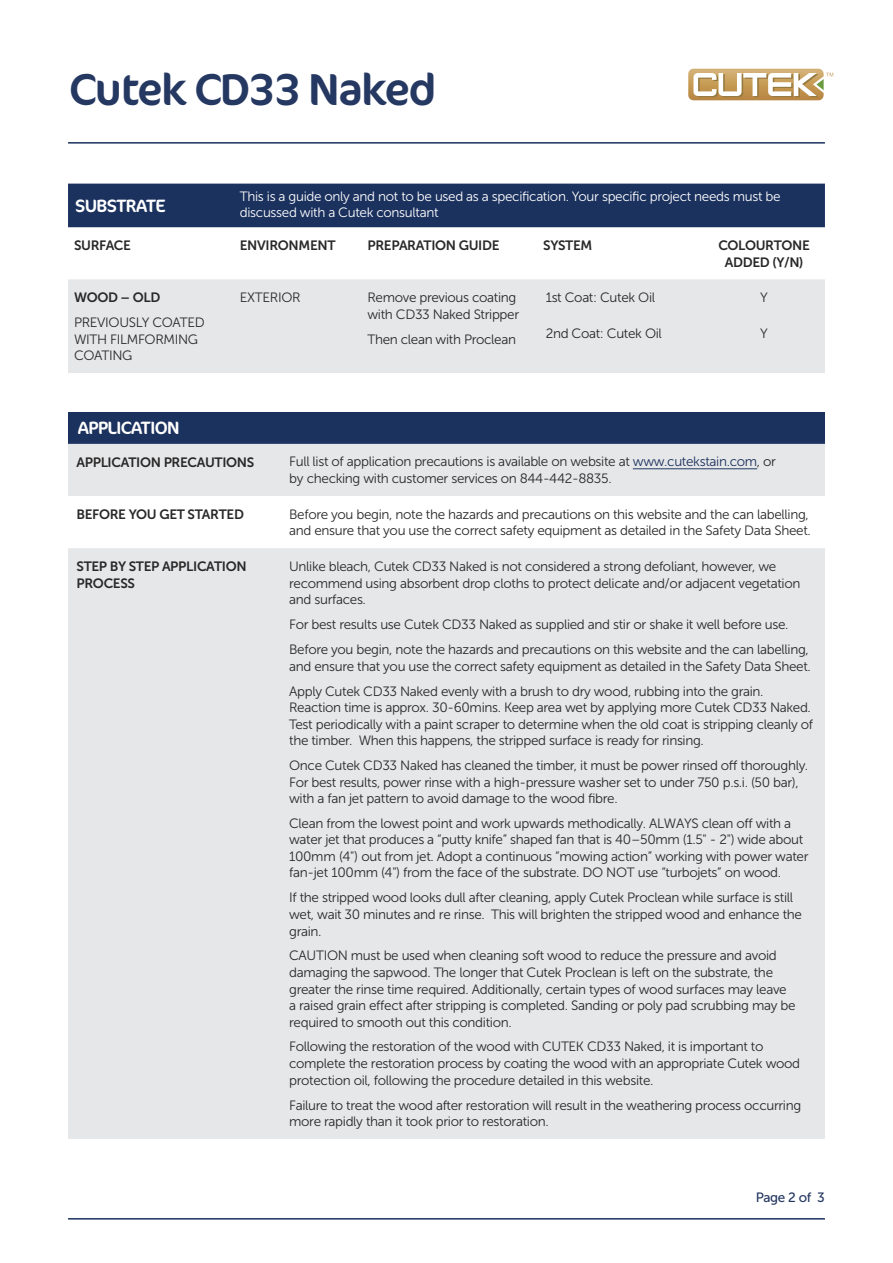
<style>
.page{position:relative;width:893px;height:1263px;background:#fff}
.page>*{position:absolute;margin:0;border:0;box-sizing:border-box;transform-origin:0 0}
.t1{font:45px "Cocon Pro";letter-spacing:-.025em;color:#253862}
.t2{font:18px "Cocon Pro";letter-spacing:-.03em;color:#fff}
.t3{font:13.5px/16.5px "Museo Sans 300";letter-spacing:-.025em;color:#292829}
.t4{font:13.5px/16.5px "Museo Sans 700";letter-spacing:-.025em;color:#292829;text-align:center}
.t5{font:13.5px/16.5px "Museo Sans 300";letter-spacing:-.025em;color:#fff}
.t6{font:13.5px "Museo Sans 500";letter-spacing:-.025em;color:#253862}
.s1{color:#1b315e}
</style>
<div class="page">
<hr style="left:68px;top:1218px;width:757px;height:1px;background:#1b315e">
<div style="left:688px;top:68px;width:136px;height:33px;border:1px solid #fff;border-radius:5px"></div>
<svg style="left:688px;top:69px;width:145px;height:31px"></svg>
<hr style="left:68px;top:142px;width:757px;height:2px;background:#1b315e">
<div style="left:68px;top:184px;width:757px;height:43px;background:#1b315e"></div>
<div style="left:68px;top:279px;width:757px;height:94px;background:#e6e7e8"></div>
<div style="left:68px;top:412px;width:757px;height:32px;background:#1b315e"></div>
<div style="left:68px;top:444px;width:757px;height:695px;background:#e6e7e8"></div>
<svg style="left:68px;top:496px;width:757px;height:52px"></svg>
<hr style="left:633px;top:468px;width:124px;height:1px;background:#1b315e">
<h1 class="t1" style="left:69px;top:59px;width:369px">Cutek CD33 Naked</h1>
<h2 class="t2" style="left:75px;top:193px;width:92px">SUBSTRATE</h2>
<p class="t5" style="left:240px;top:188px;width:542px">This is a guide only and not to be used as a specification. Your specific project needs must be discussed with a Cutek consultant</p>
<p class="t4" style="left:74px;top:237px;width:59px">SURFACE</p>
<p class="t4" style="left:240px;top:237px;width:97px">ENVIRONMENT</p>
<p class="t4" style="left:367px;top:237px;width:134px">PREPARATION GUIDE</p>
<p class="t4" style="left:543px;top:237px;width:51px">SYSTEM</p>
<p class="t4" style="left:718px;top:237px;width:93px">COLOURTONE<br>ADDED (Y/N)</p>
<p class="t4" style="left:74px;top:289px;width:88px">WOOD – OLD</p>
<p class="t3" style="left:74px;top:314px;width:132px">PREVIOUSLY COATED<br>WITH FILMFORMING<br>COATING</p>
<p class="t3" style="left:240px;top:289px;width:62px">EXTERIOR</p>
<p class="t3" style="left:367px;top:289px;width:153px">Remove previous coating with CD33 Naked Stripper</p>
<p class="t3" style="left:367px;top:331px;width:150px">Then clean with Proclean</p>
<p class="t3" style="left:546px;top:289px;width:111px">1st Coat: Cutek Oil</p>
<p class="t3" style="left:760px;top:289px;width:9px">Y</p>
<p class="t3" style="left:546px;top:325px;width:118px">2nd Coat: Cutek Oil</p>
<p class="t3" style="left:760px;top:325px;width:9px">Y</p>
<h2 class="t2" style="left:78px;top:416px;width:103px">APPLICATION</h2>
<p class="t4" style="left:77px;top:454px;width:179px">APPLICATION PRECAUTIONS</p>
<p class="t3" style="left:289px;top:454px;width:488px">Full list of application precautions is available on website at <span class="s1">www.cutekstain.com</span>, or by checking with customer services on 844-442-8835.</p>
<p class="t4" style="left:77px;top:506px;width:169px">BEFORE YOU GET STARTED</p>
<p class="t3" style="left:289px;top:506px;width:523px">Before you begin, note the hazards and precautions on this website and the can labelling, and ensure that you use the correct safety equipment as detailed in the Safety Data Sheet.</p>
<p class="t4" style="left:77px;top:558px;width:172px;text-align:left">STEP BY STEP APPLICATION<br>PROCESS</p>
<p class="t3" style="left:289px;top:558px;width:513px">Unlike bleach, Cutek CD33 Naked is not considered a strong defoliant, however, we recommend using absorbent drop cloths to protect delicate and/or adjacent vegetation and surfaces.</p>
<p class="t3" style="left:289px;top:612px;width:521px;line-height:25px">For best results use Cutek CD33 Naked as supplied and stir or shake it well before use.<br>Before you begin, note the hazards and precautions on this website and the can labelling,</p>
<p class="t3" style="left:289px;top:653px;width:523px;line-height:25px">and ensure that you use the correct safety equipment as detailed in the Safety Data Sheet.<br>Apply Cutek CD33 Naked evenly with a brush to dry wood, rubbing into the grain.</p>
<p class="t3" style="left:289px;top:699px;width:526px">Reaction time is approx. 30-60mins. Keep area wet by applying more Cutek CD33 Naked.<br>Test periodically with a paint scraper to determine when the old coat is stripping cleanly of the timber. When this happens, the stripped surface is ready for rinsing.</p>
<p class="t3" style="left:289px;top:757px;width:520px">Once Cutek CD33 Naked has cleaned the timber, it must be power rinsed off thoroughly.<br>For best results, power rinse with a high-pressure washer set to under 750 p.s.i. (50 bar), with a fan jet pattern to avoid damage to the wood fibre.</p>
<p class="t3" style="left:289px;top:815px;width:521px">Clean from the lowest point and work upwards methodically. ALWAYS clean off with a water jet that produces a “putty knife” shaped fan that is 40–50mm (1.5" - 2") wide about 100mm (4") out from jet. Adopt a continuous “mowing action” working with power water fan-jet 100mm (4") from the face of the substrate. DO NOT use “turbojets” on wood.</p>
<p class="t3" style="left:289px;top:889px;width:514px">If the stripped wood looks dull after cleaning, apply Cutek Proclean while surface is still wet, wait 30 minutes and re rinse. This will brighten the stripped wood and enhance the grain.</p>
<p class="t3" style="left:289px;top:947px;width:508px">CAUTION must be used when cleaning soft wood to reduce the pressure and avoid damaging the sapwood. The longer that Cutek Proclean is left on the substrate, the greater the rinse time required. Additionally, certain types of wood surfaces may leave a raised grain effect after stripping is completed. Sanding or poly pad scrubbing may be required to smooth out this condition.</p>
<p class="t3" style="left:289px;top:1038px;width:513px">Following the restoration of the wood with CUTEK CD33 Naked, it is important to complete the restoration process by coating the wood with an appropriate Cutek wood protection oil, following the procedure detailed in this website.</p>
<p class="t3" style="left:289px;top:1097px;width:514px">Failure to treat the wood after restoration will result in the weathering process occurring more rapidly than it took prior to restoration.</p>
<p class="t6" style="left:756px;top:1190px;width:71px">Page 2 of 3</p>
</div>
